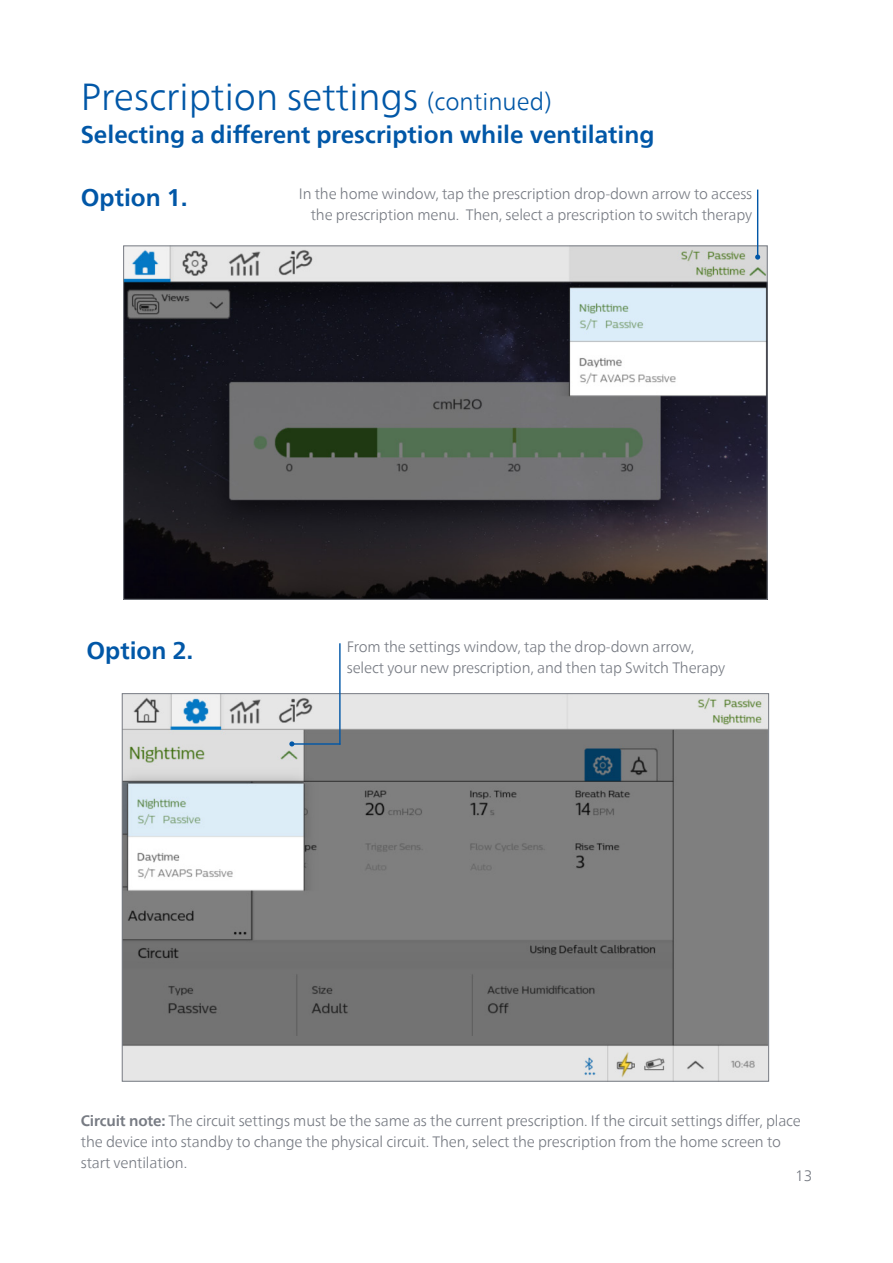
<style>
.page{position:relative;width:893px;height:1263px;background:#fff}
.page>*{position:absolute;margin:0;border:0;box-sizing:border-box;transform-origin:0 0}
.t1{font:300 37.5px "Neue Frutiger World";color:#0157a7}
.t2{font:700 24px "Neue Frutiger World";color:#0157a7}
.t3{font:300 15px/21px "Neue Frutiger World";letter-spacing:-.01em;color:#777b83}
.s1{font-size:24px}
.s2{font-weight:700}
</style>
<div class="page">
<img style="left:124px;top:695px;width:643px;height:384px">
<img style="left:125px;top:247px;width:641px;height:351px">
<hr style="left:757px;top:190px;width:1px;height:67px;background:#0157a7">
<svg style="left:755px;top:255px;width:5px;height:5px"></svg>
<hr style="left:339px;top:643px;width:2px;height:102px;background:#0157a7">
<hr style="left:291px;top:743px;width:49px;height:2px;background:#0157a7">
<svg style="left:289px;top:741px;width:5px;height:5px"></svg>
<p class="t1" style="left:81px;top:67px;width:472px">Prescription settings <span class="s1">(continued)</span></p>
<p class="t2" style="left:81px;top:113px;width:575px">Selecting a different prescription while ventilating</p>
<p class="t2" style="left:81px;top:177px;width:108px">Option 1.</p>
<p class="t3" style="left:299px;top:183px;width:455px;text-align:right">In the home window, tap the prescription drop-down arrow to access the prescription menu. Then, select a prescription to switch therapy</p>
<p class="t2" style="left:86px;top:629px;width:108px">Option 2.</p>
<p class="t3" style="left:347px;top:636px;width:380px">From the settings window, tap the drop-down arrow, select your new prescription, and then tap Switch Therapy</p>
<p class="t3" style="left:81px;top:1111px;width:722px"><span class="s2">Circuit note:</span> The circuit settings must be the same as the current prescription. If the circuit settings differ, place the device into standby to change the physical circuit. Then, select the prescription from the home screen to start ventilation.</p>
<p class="t3" style="left:795px;top:1166px;width:19px">13</p>
</div>
